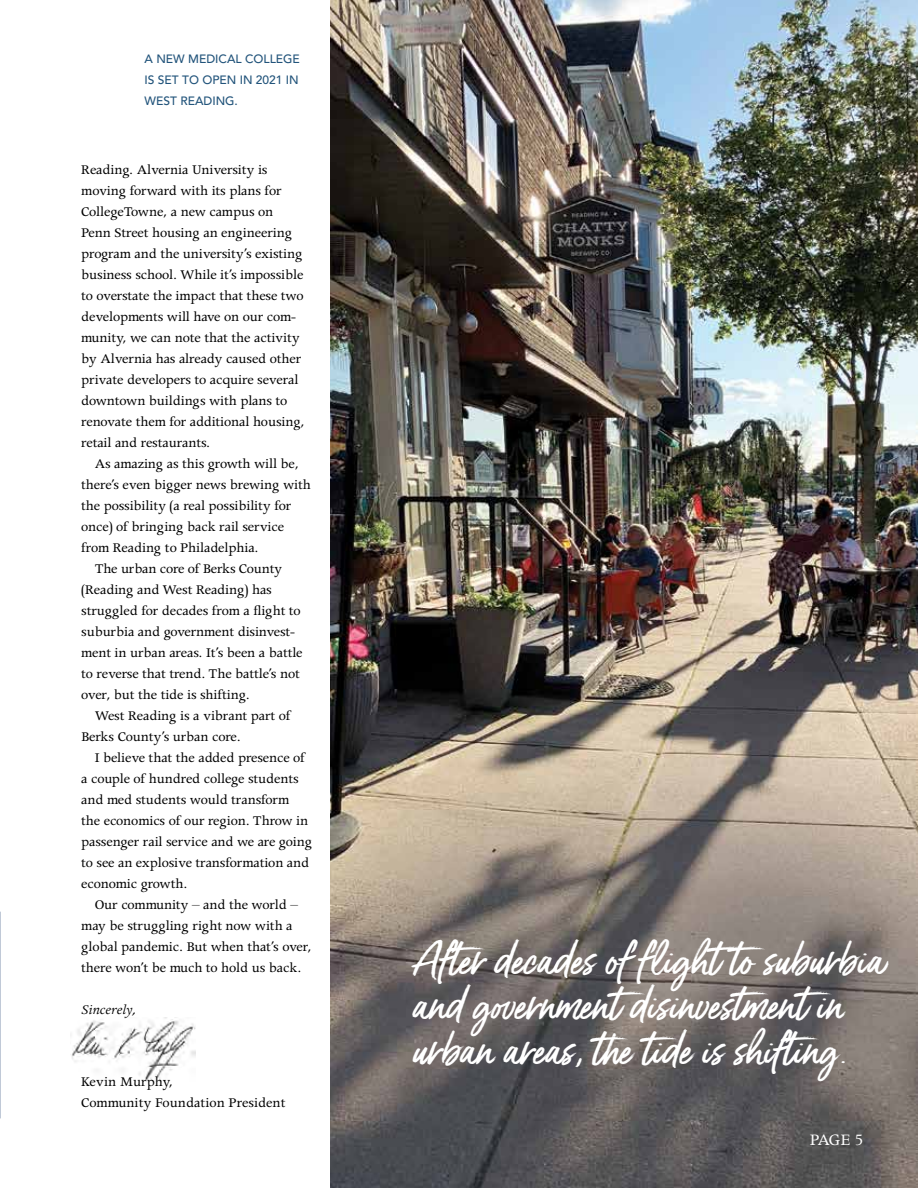
<style>
.page{position:relative;width:918px;height:1188px;background:#fff}
.page>*{position:absolute;margin:0;border:0;box-sizing:border-box;transform-origin:0 0}
.t1{font:45px/45px "Gotcha";color:#fff}
.t2{font:18px "Apollo";color:#fff}
.t3{font:15px/21px "Apollo";letter-spacing:-.01em;color:#000}
.t4{font:italic 15px "Apollo";color:#000}
.t5{font:500 12px/21px "Avenir";color:#22547b;text-align:justify}
</style>
<div class="page">
<img style="left:70px;top:1017px;width:125px;height:63px">
<img style="left:330px;top:0;width:588px;height:1188px">
<svg style="left:0;top:912px;width:1px;height:206px"></svg>
<p class="t5" style="left:145px;top:49px;width:157px">A NEW MEDICAL COLLEGE IS SET TO OPEN IN 2021 IN WEST READING.</p>
<p class="t3" style="left:81px;top:159px;width:225px">Reading. Alvernia University is moving forward with its plans for CollegeTowne, a new campus on Penn Street housing an engineering program and the university’s existing business school. While it’s impossible to overstate the impact that these two developments will have on our com&shy;munity, we can note that the activity by Alvernia has already caused other private developers to acquire several downtown buildings with plans to renovate them for additional housing, retail and restaurants.</p>
<p class="t3" style="left:95px;top:453px;width:206px">As amazing as this growth will be,</p>
<p class="t3" style="left:81px;top:474px;width:231px">there’s even bigger news brewing with</p>
<p class="t3" style="left:81px;top:495px;width:212px">the possibility (a real possibility for</p>
<p class="t3" style="left:81px;top:516px;width:205px">once) of bringing back rail service</p>
<p class="t3" style="left:81px;top:537px;width:179px">from Reading to Philadelphia.</p>
<p class="t3" style="left:95px;top:558px;width:189px">The urban core of Berks County</p>
<p class="t3" style="left:81px;top:579px;width:192px">(Reading and West Reading) has</p>
<p class="t3" style="left:81px;top:600px;width:221px">struggled for decades from a flight to</p>
<p class="t3" style="left:81px;top:621px;width:215px">suburbia and government disinvest-</p>
<p class="t3" style="left:81px;top:642px;width:223px">ment in urban areas. It’s been a battle</p>
<p class="t3" style="left:81px;top:663px;width:220px">to reverse that trend. The battle’s not</p>
<p class="t3" style="left:81px;top:684px;width:170px">over, but the tide is shifting.</p>
<p class="t3" style="left:95px;top:705px;width:198px">West Reading is a vibrant part of</p>
<p class="t3" style="left:81px;top:726px;width:161px">Berks County’s urban core.</p>
<p class="t3" style="left:95px;top:747px;width:212px">I believe that the added presence of</p>
<p class="t3" style="left:81px;top:768px;width:219px">a couple of hundred college students</p>
<p class="t3" style="left:81px;top:789px;width:210px">and med students would transform</p>
<p class="t3" style="left:81px;top:810px;width:229px">the economics of our region. Throw in</p>
<p class="t3" style="left:81px;top:831px;width:232px">passenger rail service and we are going</p>
<p class="t3" style="left:81px;top:852px;width:230px">to see an explosive transformation and</p>
<p class="t3" style="left:81px;top:873px;width:108px">economic growth.</p>
<p class="t3" style="left:95px;top:894px;width:205px">Our community – and the world –</p>
<p class="t3" style="left:81px;top:915px;width:213px">may be struggling right now with a</p>
<p class="t3" style="left:81px;top:936px;width:232px">global pandemic. But when that’s over,</p>
<p class="t3" style="left:81px;top:957px;width:222px">there won’t be much to hold us back.</p>
<p class="t4" style="left:81px;top:1002px;width:56px">Sincerely,</p>
<p class="t3" style="left:81px;top:1071px;width:206px">Kevin Murphy,<br>Community Foundation President</p>
<h1 class="t1" style="left:413px;top:940px;width:473px">After decades of flightto suburbia and governmentdisinvestmentin urban areas, the tide is shifting.</h1>
<p class="t2" style="left:810px;top:1130px;width:55px">PAGE 5</p>
</div>
